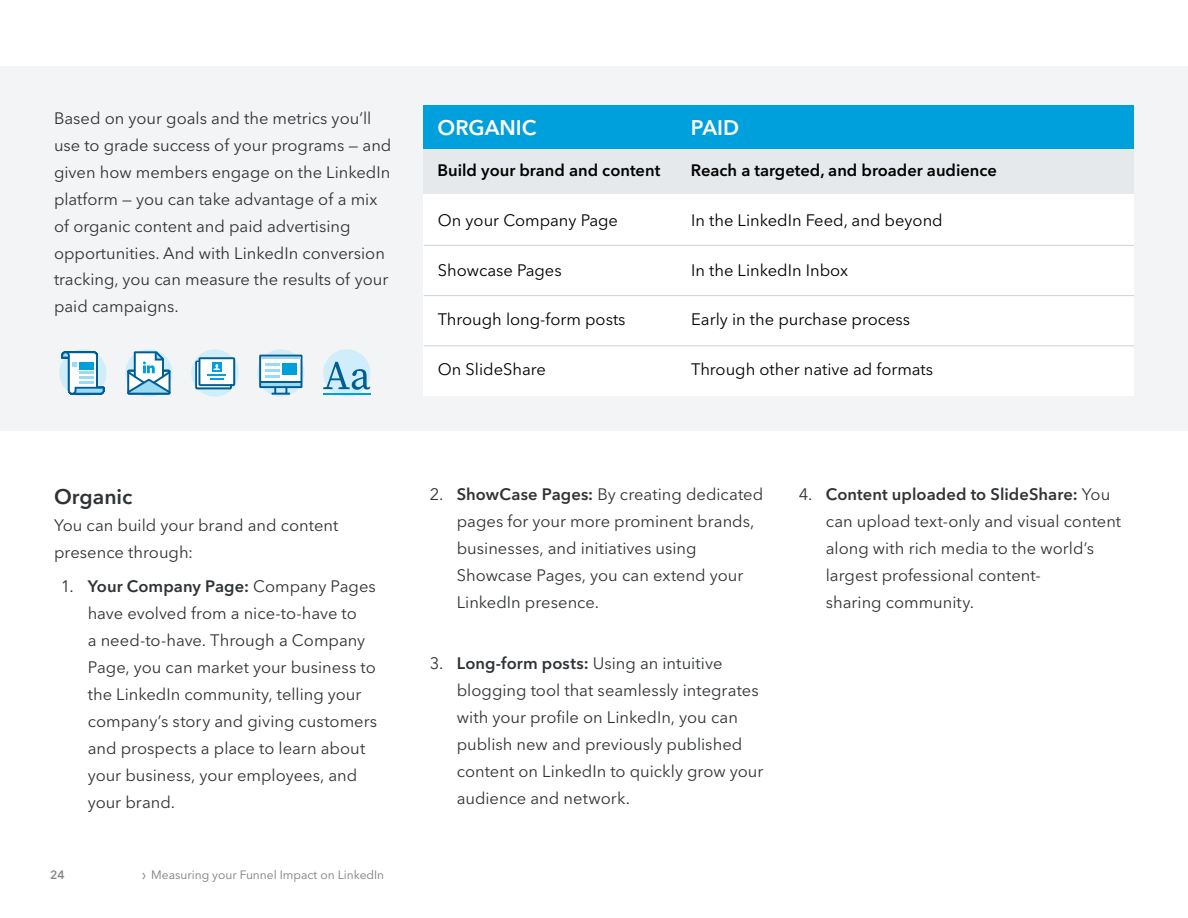
<style>
.page{position:relative;width:1188px;height:918px;background:#fff}
.page>*{position:absolute;margin:0;border:0;box-sizing:border-box;transform-origin:0 0}
.t1{font:600 21px "Avenir Next LT Pro";color:#fff}
.t2{font:600 21px "Avenir Next LT Pro";color:#303336}
.t3{font:16.5px/27px "Avenir Next LT Pro";color:#303336}
.t4{font:16.5px "Avenir Next LT Pro";color:#000}
.t5{font:600 16.5px "Avenir Next LT Pro";color:#000}
.t6{font:12px "Avenir Next LT Pro";color:#7b7c7f}
.t7{font:600 12px "Avenir Next LT Pro";color:#86898c}
.s1{font-weight:600}
.s2{font-size:16.5px;color:#86898c}
</style>
<div class="page">
<div style="left:0;top:66px;width:1188px;height:365px;background:#f3f4f6"></div>
<div style="left:424px;top:194px;width:253px;height:202px;background:#fff"></div>
<div style="left:677px;top:194px;width:457px;height:202px;background:#fff"></div>
<svg style="left:424px;top:105px;width:710px;height:89px"></svg>
<hr style="left:424px;top:245px;width:710px;height:1px;background:#d0d3d6">
<hr style="left:424px;top:295px;width:710px;height:1px;background:#d0d3d6">
<hr style="left:424px;top:346px;width:710px;height:1px;background:#d0d3d6">
<svg style="left:59px;top:349px;width:48px;height:48px"></svg>
<svg style="left:61px;top:351px;width:44px;height:44px"></svg>
<svg style="left:125px;top:349px;width:48px;height:48px"></svg>
<svg style="left:127px;top:351px;width:44px;height:44px"></svg>
<svg style="left:191px;top:349px;width:47px;height:48px"></svg>
<svg style="left:195px;top:357px;width:40px;height:32px"></svg>
<svg style="left:257px;top:349px;width:47px;height:48px"></svg>
<svg style="left:259px;top:355px;width:43px;height:40px"></svg>
<div style="left:282px;top:363px;width:15px;height:11px;background:#00a1db"></div>
<hr style="left:265px;top:363px;width:15px;height:3px;background:#9cd9f2">
<hr style="left:261px;top:357px;width:40px;height:2px;background:#9cd9f2">
<hr style="left:265px;top:369px;width:15px;height:3px;background:#9cd9f2">
<hr style="left:265px;top:375px;width:15px;height:3px;background:#9cd9f2">
<div style="left:323px;top:349px;width:47px;height:48px;background:#cfedfa;border-radius:50%"></div>
<svg style="left:323px;top:362px;width:47px;height:28px"></svg>
<hr style="left:323px;top:393px;width:47px;height:2px;background:#00a1db">
<p class="t3" style="left:54px;top:104px;width:339px">Based on your goals and the metrics you’ll use to grade success of your programs — and given how members engage on the LinkedIn platform — you can take advantage of a mix of organic content and paid advertising opportunities. And with LinkedIn conversion tracking, you can measure the results of your paid campaigns.</p>
<p class="t1" style="left:438px;top:115px;width:89px">ORGANIC</p>
<p class="t1" style="left:691px;top:115px;width:50px">PAI D</p>
<p class="t5" style="left:438px;top:160px;width:224px">Build your brand and content</p>
<p class="t5" style="left:691px;top:160px;width:308px">Reach a targeted, and broader audience</p>
<p class="t4" style="left:438px;top:211px;width:182px">On your Company Page</p>
<p class="t4" style="left:438px;top:260px;width:125px">Showcase Pages</p>
<p class="t4" style="left:438px;top:310px;width:189px">Through long-form posts</p>
<p class="t4" style="left:438px;top:359px;width:110px">On SlideShare</p>
<p class="t4" style="left:691px;top:211px;width:253px">In the LinkedIn Feed, and beyond</p>
<p class="t4" style="left:691px;top:260px;width:158px">In the LinkedIn Inbox</p>
<p class="t4" style="left:691px;top:310px;width:220px">Early in the purchase process</p>
<p class="t4" style="left:691px;top:359px;width:243px">Through other native ad formats</p>
<p class="t2" style="left:54px;top:484px;width:80px">Organic</p>
<p class="t3" style="left:54px;top:512px;width:286px">You can build your brand and content presence through:</p>
<p class="t3" style="left:88px;top:572px;width:291px;text-indent:-27px">1. <span class="s1">Your Company Page:</span> Company Pages have evolved from a nice-to-have to<br>a need-to-have. Through a Company Page, you can market your business to the LinkedIn community, telling your company’s story and giving customers and prospects a place to learn about your business, your employees, and your brand.</p>
<p class="t7" style="left:50px;top:868px;width:16px">24</p>
<p class="t6" style="left:142px;top:868px;width:244px"><span class="s2">›</span> Measuring your Funnel Impact on LinkedIn</p>
<p class="t3" style="left:457px;top:481px;width:308px;text-indent:-27px">2. <span class="s1">ShowCase Pages:</span> By creating dedicated pages for your more prominent brands, businesses, and initiatives using Showcase Pages, you can extend your LinkedIn presence.</p>
<p class="t3" style="left:457px;top:650px;width:308px;text-indent:-27px">3. <span class="s1">Long-form posts:</span> Using an intuitive blogging tool that seamlessly integrates with your profile on LinkedIn, you can publish new and previously published content on LinkedIn to quickly grow your audience and network.</p>
<p class="t3" style="left:826px;top:481px;width:297px;text-indent:-27px">4. <span class="s1">Content uploaded to SlideShare:</span> You can upload text-only and visual content along with rich media to the world’s largest professional content-<br>sharing community.</p>
</div>
